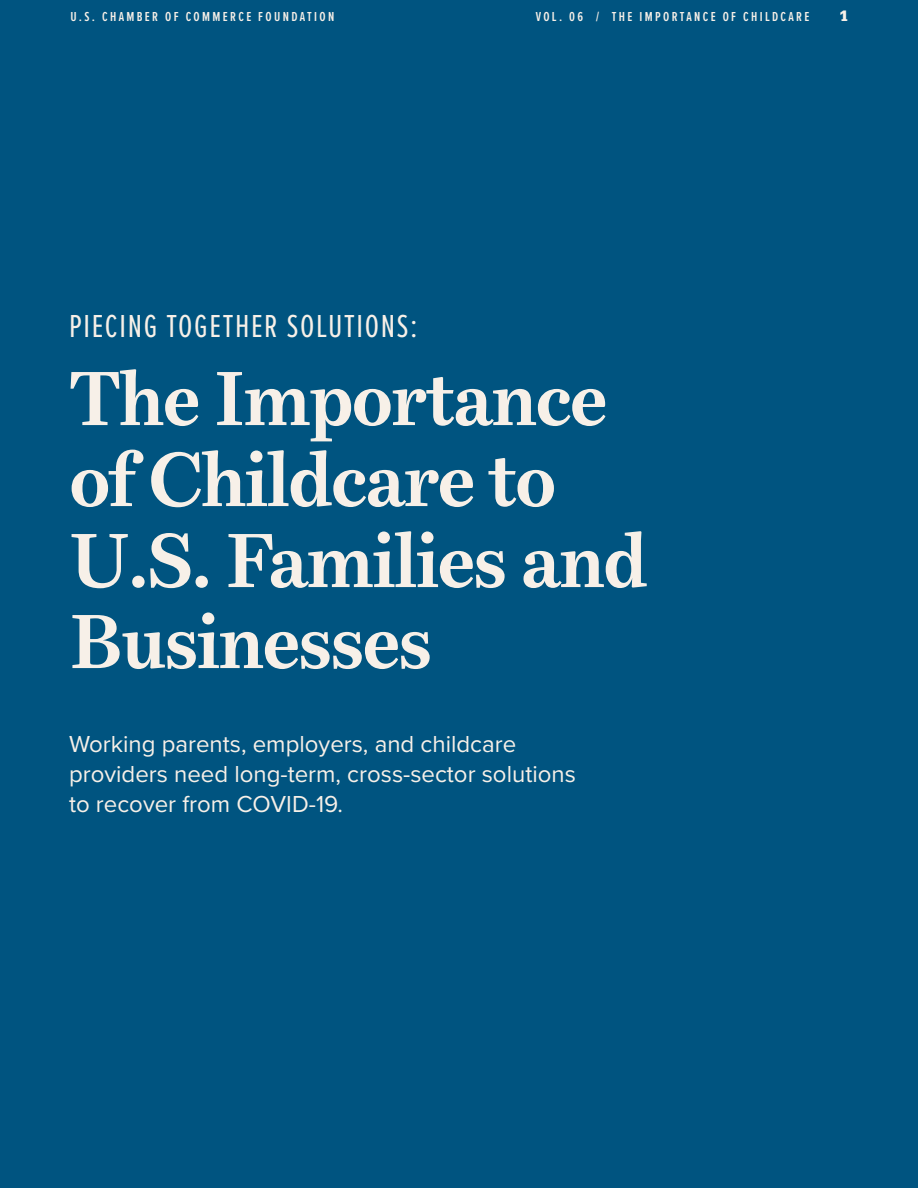
<style>
.page{position:relative;width:918px;height:1188px;background:#005480}
.page>*{position:absolute;margin:0;border:0;box-sizing:border-box;transform-origin:0 0}
.Hed_1_-_larger{font:700 75px/81px "Bressay";letter-spacing:-.03em;color:#f7f0e8}
.Hed_1_-_larger-2{font:33px "Proxima Nova Ex Cn";letter-spacing:.05em;color:#f7f0e8}
.Body_Copy{font:24px/30px "Proxima Nova";color:#f7f0e8}
.t1{font:700 15.75px "Serifa";color:#f7f0e8}
.t2{font:600 13.5px "Proxima Nova Ex Cn";letter-spacing:.175em;color:#f7f0e8}
</style>
<div class="page">
<p class="t2" style="left:71px;top:7px;width:265px">U.S. CHAMBER OF COMMERCE FOUNDATION</p>
<p class="t2" style="left:536px;top:7px;width:275px">VOL. 06 / THE IMPORTANCE OF CHILDCARE</p>
<p class="t1" style="left:839px;top:7px;width:10px">1</p>
<p class="Hed_1_-_larger-2" style="left:69px;top:302px;width:350px">PIECING TOGETHER SOLUTIONS:</p>
<p class="Hed_1_-_larger" style="left:69px;top:358px;width:580px">The Importance of Childcare to<br>U.S. Families and<br>Businesses</p>
<p class="Body_Copy" style="left:69px;top:728px;width:508px">Working parents, employers, and childcare providers need long-term, cross-sector solutions to recover from COVID-19.</p>
</div>
